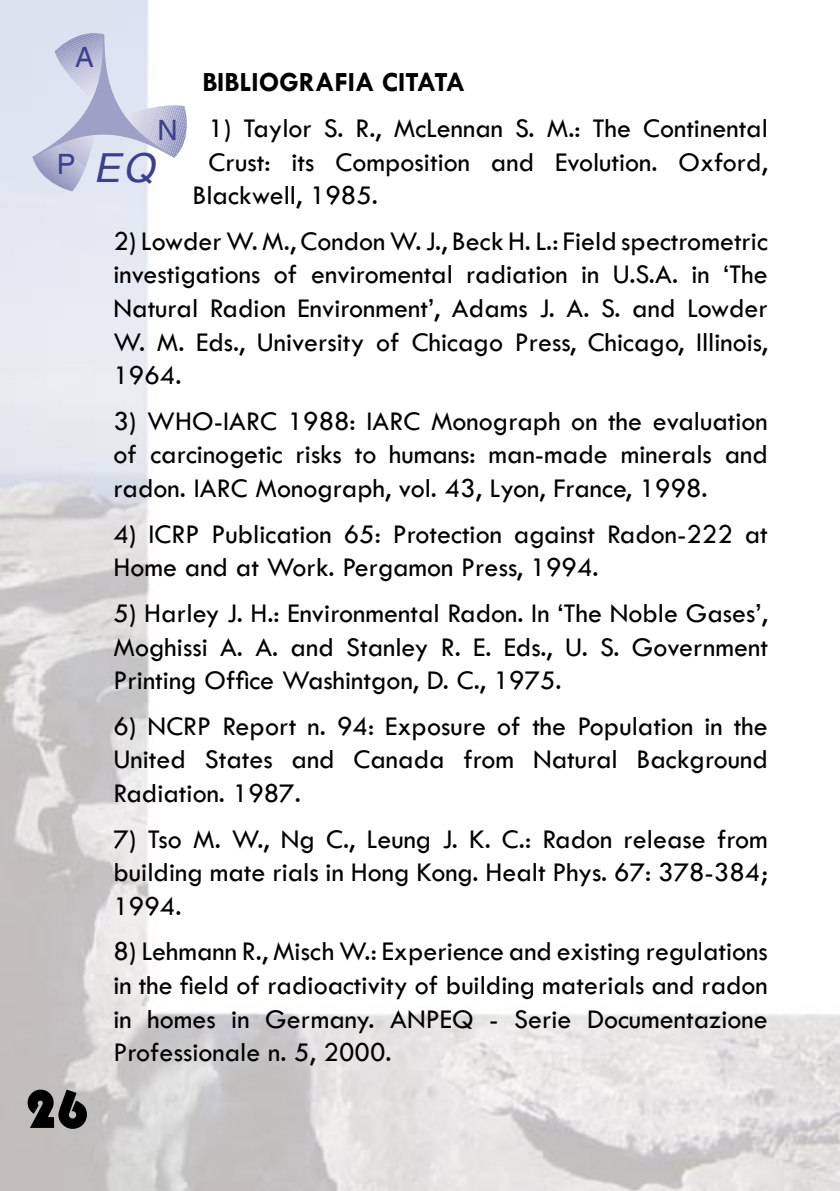
<style>
.page{position:relative;width:840px;height:1191px;background:#fff}
.page>*{position:absolute;margin:0;border:0;box-sizing:border-box;transform-origin:0 0}
.t1{font:56px "Bauhaus 93";color:#000}
.t2{font:italic 40px "Helvetica";color:#3c408c}
.t3{font:28px/33.6px "Tw Cen";color:#000;text-align:justify}
.t4{font:700 28px "Tw Cen";color:#000}
.t5{font:28px "Helvetica";color:#3c408c}
</style>
<div class="page">
<img style="left:0;top:0;width:839px;height:1191px">
<svg style="left:32px;top:32px;width:156px;height:159px"></svg>
<p class="t5" style="left:75px;top:41px;width:20px">A</p>
<p class="t4" style="left:202px;top:66px;width:264px">BIBLIOGRAFIA CITATA</p>
<p class="t3" style="left:208px;top:111px;width:560px">1) Taylor S. R., McLennan S. M.: The Continental</p>
<p class="t3" style="left:208px;top:145px;width:560px">Crust: its Composition and Evolution. Oxford,</p>
<p class="t3" style="left:192px;top:178px;width:187px">Blackwell, 1985.</p>
<p class="t3" style="left:113px;top:224px;width:655px">2) Lowder W. M., Condon W. J., Beck H. L.: Field spectrometric investigations of enviromental radiation in U.S.A. in ‘The Natural Radion Environment’, Adams J. A. S. and Lowder W. M. Eds., University of Chicago Press, Chicago, Illinois, 1964.</p>
<p class="t3" style="left:113px;top:404px;width:655px">3) WHO-IARC 1988: IARC Monograph on the evaluation of carcinogetic risks to humans: man-made minerals and radon. IARC Monograph, vol. 43, Lyon, France, 1998.</p>
<p class="t3" style="left:113px;top:517px;width:655px">4) ICRP Publication 65: Protection against Radon-222 at<br>Home and at Work. Pergamon Press, 1994.</p>
<p class="t3" style="left:113px;top:596px;width:655px">5) Harley J. H.: Environmental Radon. In ‘The Noble Gases’, Moghissi A. A. and Stanley R. E. Eds., U. S. Government Printing Office Washintgon, D. C., 1975.</p>
<p class="t3" style="left:113px;top:709px;width:655px">6) NCRP Report n. 94: Exposure of the Population in the United States and Canada from Natural Background Radiation. 1987.</p>
<p class="t3" style="left:113px;top:822px;width:655px">7) Tso M. W., Ng C., Leung J. K. C.: Radon release from building mate rials in Hong Kong. Healt Phys. 67: 378-384; 1994.</p>
<p class="t3" style="left:113px;top:934px;width:655px">8) Lehmann R., Misch W.: Experience and existing regulations in the field of radioactivity of building materials and radon in homes in Germany. ANPEQ - Serie Documentazione Professionale n. 5, 2000.</p>
<p class="t5" style="left:157px;top:114px;width:22px">N</p>
<h2 class="t2" style="left:57px;top:145px;width:99px"><sup>P</sup> EQ</h2>
<h1 class="t1" style="left:25px;top:1077px;width:65px">26</h1>
</div>
